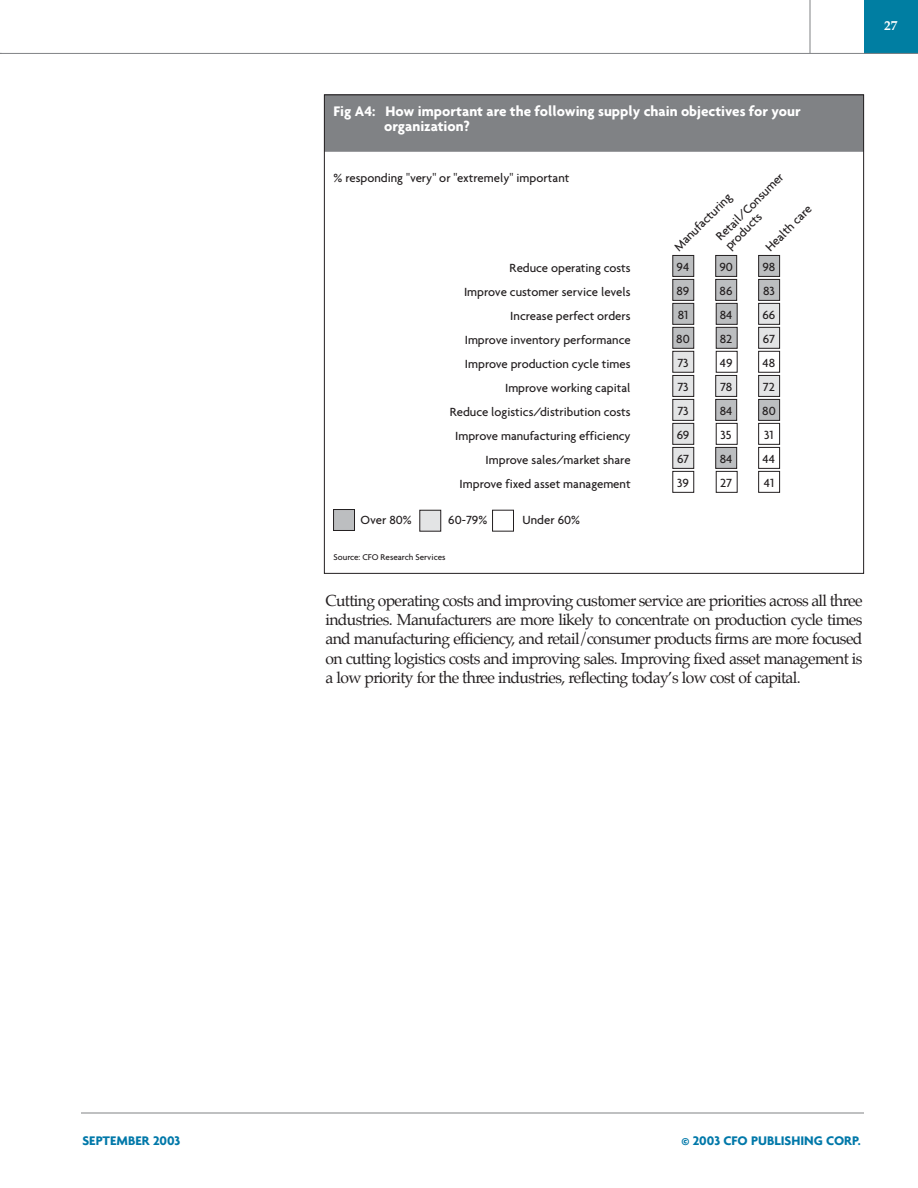
<style>
.page{position:relative;width:918px;height:1188px;background:#fff}
.page>*{position:absolute;margin:0;border:0;box-sizing:border-box;transform-origin:0 0}
.t1{font:15.75px/19.2px "Palatino";letter-spacing:-.04em;color:#231f20;text-align:justify}
.t2{font:700 15px/15px "Agenda";color:#fff}
.t3{font:700 13.5px "Agenda";color:#0078a9}
.t4{font:700 13.5px "Palatino";color:#fff}
.t5{font:500 12.75px/24px "Agenda";color:#231f20}
.t6{font:500 9px "Agenda";color:#231f20}
</style>
<div class="page">
<div style="left:864px;top:0;width:54px;height:54px;background:#007ea2"></div>
<hr style="left:0;top:53px;width:918px;height:1px;background:#808285">
<hr style="left:810px;top:0;width:1px;height:53px;background:#808285">
<hr style="left:81px;top:1113px;width:783px;height:1px;background:#808285">
<div style="left:326px;top:96px;width:536px;height:56px;background:#808285"></div>
<div style="left:758px;top:255px;width:22px;height:22px;background:#bcbec0;border:1px solid #231f20"></div>
<div style="left:758px;top:279px;width:22px;height:22px;background:#bcbec0;border:1px solid #231f20"></div>
<div style="left:758px;top:303px;width:22px;height:22px;background:#e3e4e5;border:1px solid #231f20"></div>
<div style="left:758px;top:327px;width:22px;height:22px;background:#e3e4e5;border:1px solid #231f20"></div>
<div style="left:758px;top:351px;width:22px;height:22px;background:#fff;border:1px solid #231f20"></div>
<div style="left:716px;top:303px;width:22px;height:22px;background:#bcbec0;border:1px solid #231f20"></div>
<div style="left:716px;top:327px;width:22px;height:22px;background:#bcbec0;border:1px solid #231f20"></div>
<div style="left:716px;top:351px;width:22px;height:22px;background:#fff;border:1px solid #231f20"></div>
<div style="left:672px;top:303px;width:22px;height:22px;background:#bcbec0;border:1px solid #231f20"></div>
<div style="left:672px;top:327px;width:22px;height:22px;background:#bcbec0;border:1px solid #231f20"></div>
<div style="left:672px;top:351px;width:22px;height:22px;background:#e3e4e5;border:1px solid #231f20"></div>
<div style="left:672px;top:255px;width:22px;height:22px;background:#bcbec0;border:1px solid #231f20"></div>
<div style="left:715px;top:279px;width:22px;height:22px;background:#bcbec0;border:1px solid #231f20"></div>
<div style="left:715px;top:255px;width:22px;height:22px;background:#bcbec0;border:1px solid #231f20"></div>
<div style="left:672px;top:279px;width:22px;height:22px;background:#bcbec0;border:1px solid #231f20"></div>
<div style="left:758px;top:375px;width:22px;height:22px;background:#e3e4e5;border:1px solid #231f20"></div>
<div style="left:758px;top:399px;width:22px;height:22px;background:#bcbec0;border:1px solid #231f20"></div>
<div style="left:758px;top:423px;width:22px;height:22px;background:#fff;border:1px solid #231f20"></div>
<div style="left:716px;top:423px;width:22px;height:22px;background:#fff;border:1px solid #231f20"></div>
<div style="left:672px;top:423px;width:22px;height:22px;background:#e3e4e5;border:1px solid #231f20"></div>
<div style="left:672px;top:375px;width:22px;height:22px;background:#e3e4e5;border:1px solid #231f20"></div>
<div style="left:715px;top:399px;width:22px;height:22px;background:#bcbec0;border:1px solid #231f20"></div>
<div style="left:715px;top:375px;width:22px;height:22px;background:#e3e4e5;border:1px solid #231f20"></div>
<div style="left:672px;top:399px;width:22px;height:22px;background:#e3e4e5;border:1px solid #231f20"></div>
<div style="left:492px;top:510px;width:22px;height:22px;background:#fff;border:1px solid #231f20"></div>
<div style="left:333px;top:509px;width:22px;height:22px;background:#bcbec0;border:1px solid #231f20"></div>
<div style="left:419px;top:510px;width:22px;height:22px;background:#e3e4e5;border:1px solid #231f20"></div>
<div style="left:758px;top:447px;width:22px;height:22px;background:#fff;border:1px solid #231f20"></div>
<div style="left:758px;top:471px;width:22px;height:22px;background:#fff;border:1px solid #231f20"></div>
<div style="left:716px;top:471px;width:22px;height:22px;background:#fff;border:1px solid #231f20"></div>
<div style="left:672px;top:471px;width:22px;height:22px;background:#fff;border:1px solid #231f20"></div>
<div style="left:715px;top:447px;width:22px;height:22px;background:#bcbec0;border:1px solid #231f20"></div>
<div style="left:672px;top:447px;width:22px;height:22px;background:#e3e4e5;border:1px solid #231f20"></div>
<p class="t4" style="left:884px;top:19px;width:15px">27</p>
<p class="t2" style="left:384px;top:105px;width:418px;text-indent:-51px">Fig A4: How important are the following supply chain objectives for your organization?</p>
<p class="t5" style="left:334px;top:167px;width:237px">% responding "very" or "extremely" important</p>
<p class="t5" style="left:695px;top:215px;width:92px;line-height:22.4px;text-indent:-37px;rotate:-45deg">Manufacturing<br>Retail/Consumer</p>
<p class="t5" style="left:719px;top:240px;width:48px;rotate:-45deg">products</p>
<p class="t5" style="left:760px;top:241px;width:61px;rotate:-45deg">Health care</p>
<p class="t5" style="left:450px;top:257px;width:182px;text-align:right">Reduce operating costs<br>Improve customer service levels<br>Increase perfect orders<br>Improve inventory performance<br>Improve production cycle times<br>Improve working capital<br>Reduce logistics/distribution costs<br>Improve manufacturing efficiency<br>Improve sales/market share<br>Improve fixed asset management</p>
<p class="t5" style="left:361px;top:509px;width:53px">Over 80%</p>
<p class="t5" style="left:448px;top:509px;width:40px">60-79%</p>
<p class="t5" style="left:523px;top:509px;width:59px">Under 60%</p>
<p class="t6" style="left:334px;top:554px;width:113px">Source: CFO Research Services</p>
<p class="t5" style="left:676px;top:256px;width:15px;text-align:justify">94<br>89<br>81<br>80<br>73<br>73<br>73<br>69<br>67<br>39</p>
<p class="t5" style="left:719px;top:256px;width:15px;text-align:justify">90<br>86<br>84<br>82<br>49<br>78<br>84<br>35<br>84<br>27</p>
<p class="t5" style="left:762px;top:256px;width:15px">98<br>83<br>66<br>67<br>48<br>72<br>80<br>31<br>44<br>41</p>
<p class="t1" style="left:325px;top:592px;width:539px">Cutting operating costs and improving customer service are priorities across all three industries. Manufacturers are more likely to concentrate on production cycle times and manufacturing efficiency, and retail/consumer products firms are more focused on cutting logistics costs and improving sales. Improving fixed asset management is a low priority for the three industries, reflecting today’s low cost of capital.</p>
<p class="t3" style="left:82px;top:1135px;width:99px">SEPTEMBER 2003</p>
<p class="t3" style="left:681px;top:1135px;width:181px">© 2003 CFO PUBLISHING CORP.</p>
</div>
